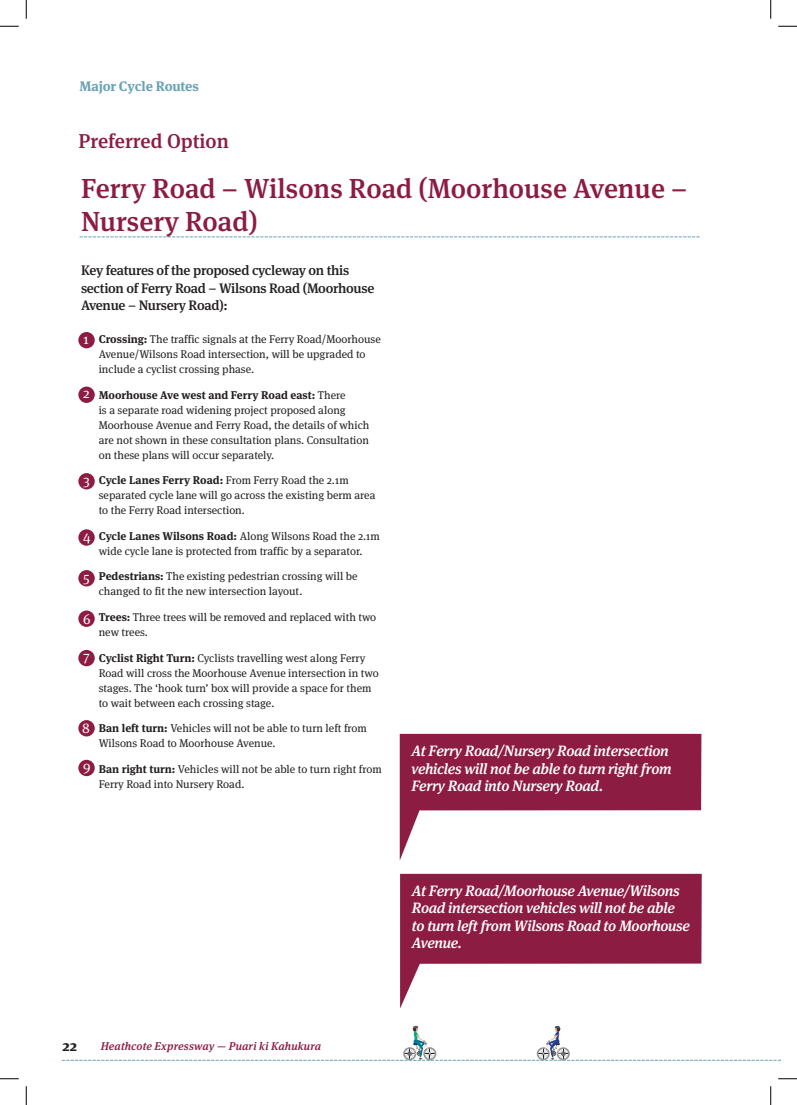
<style>
.page{position:relative;width:797px;height:1105px;background:#fff}
.page>*{position:absolute;margin:0;border:0;box-sizing:border-box;transform-origin:0 0}
.t1{font:500 27.5px/33px "Meta Serif Pro";color:#8c1c41}
.t2{font:500 20px "Meta Serif Pro";color:#8c1c41}
.Sheet_text_subhead{font:italic 500 15px/17.5px "Meta Serif Pro";letter-spacing:-.02em;color:#fff}
.t3{font:700 15px "Meta Serif Pro";color:#231f20}
.Bullet_points_in_tex{font:14.25px "Meta Serif Pro";color:#fff}
.Sheet_text_subhead-2{font:500 13.75px/17.5px "Meta Serif Pro";letter-spacing:-.02em;color:#231f20}
.t4{font:700 13.75px "Meta Serif Pro";letter-spacing:-.015em;color:#69a2b7}
.Map_body_text{font:11.25px/15px "Meta Serif Pro";color:#231f20}
.t5{font:italic 500 11.25px "Meta Serif Pro";letter-spacing:.01em;color:#8c1c41}
.s1{font-weight:700}
</style>
<div class="page">
<svg style="left:62px;top:1025px;width:719px;height:36px"></svg>
<svg style="left:80px;top:236px;width:619px;height:1px"></svg>
<div style="left:78px;top:332px;width:17px;height:16px;background:#8c1c41;border-radius:50%"></div>
<div style="left:78px;top:473px;width:17px;height:16px;background:#8c1c41;border-radius:50%"></div>
<div style="left:78px;top:387px;width:17px;height:16px;background:#8c1c41;border-radius:50%"></div>
<div style="left:78px;top:529px;width:17px;height:17px;background:#8c1c41;border-radius:50%"></div>
<div style="left:78px;top:570px;width:17px;height:16px;background:#8c1c41;border-radius:50%"></div>
<div style="left:78px;top:610px;width:17px;height:17px;background:#8c1c41;border-radius:50%"></div>
<div style="left:78px;top:650px;width:17px;height:16px;background:#8c1c41;border-radius:50%"></div>
<div style="left:78px;top:720px;width:17px;height:16px;background:#8c1c41;border-radius:50%"></div>
<div style="left:78px;top:760px;width:17px;height:16px;background:#8c1c41;border-radius:50%"></div>
<svg style="left:400px;top:734px;width:301px;height:126px;fill:#8c1c41"></svg>
<svg style="left:400px;top:874px;width:301px;height:134px;fill:#8c1c41"></svg>
<svg style="left:0;top:25px;width:19px;height:2px"></svg>
<svg style="left:778px;top:25px;width:19px;height:2px"></svg>
<svg style="left:0;top:1078px;width:19px;height:1px"></svg>
<svg style="left:778px;top:1078px;width:19px;height:1px"></svg>
<svg style="left:25px;top:0;width:2px;height:19px"></svg>
<svg style="left:25px;top:1086px;width:2px;height:19px"></svg>
<svg style="left:770px;top:0;width:1px;height:19px"></svg>
<svg style="left:770px;top:1086px;width:1px;height:19px"></svg>
<p class="t4" style="left:79px;top:75px;width:121px">Major Cycle Routes</p>
<p class="t2" style="left:78px;top:126px;width:152px">Preferred Option</p>
<p class="t1" style="left:81px;top:170px;width:607px">Ferry Road – Wilsons Road (Moorhouse Avenue –<br>Nursery Road)</p>
<p class="Sheet_text_subhead-2" style="left:81px;top:261px;width:295px">Key features of the proposed cycleway on this section of Ferry Road – Wilsons Road (Moorhouse<br>Avenue – Nursery Road):</p>
<p class="Map_body_text" style="left:99px;top:331px;width:283px"><span class="s1">Crossing:</span> The traffic signals at the Ferry Road/Moorhouse<br>Avenue/Wilsons Road intersection, will be upgraded to include a cyclist crossing phase.</p>
<p class="Map_body_text" style="left:99px;top:386px;width:272px"><span class="s1">Moorhouse Ave west and Ferry Road east:</span> There<br>is a separate road widening project proposed along Moorhouse Avenue and Ferry Road, the details of which are not shown in these consultation plans. Consultation on these plans will occur separately.</p>
<p class="Map_body_text" style="left:99px;top:472px;width:278px"><span class="s1">Cycle Lanes Ferry Road:</span> From Ferry Road the 2.1m separated cycle lane will go across the existing berm area to the Ferry Road intersection.</p>
<p class="Map_body_text" style="left:99px;top:528px;width:282px"><span class="s1">Cycle Lanes Wilsons Road:</span> Along Wilsons Road the 2.1m wide cycle lane is protected from traffic by a separator.</p>
<p class="Map_body_text" style="left:99px;top:568px;width:260px"><span class="s1">Pedestrians:</span> The existing pedestrian crossing will be changed to fit the new intersection layout.</p>
<p class="Map_body_text" style="left:99px;top:609px;width:279px"><span class="s1">Trees:</span> Three trees will be removed and replaced with two new trees.</p>
<p class="Map_body_text" style="left:99px;top:650px;width:281px"><span class="s1">Cyclist Right Turn:</span> Cyclists travelling west along Ferry Road will cross the Moorhouse Avenue intersection in two stages. The ‘hook turn’ box will provide a space for them to wait between each crossing stage.</p>
<p class="Map_body_text" style="left:99px;top:720px;width:270px"><span class="s1">Ban left turn:</span> Vehicles will not be able to turn left from<br>Wilsons Road to Moorhouse Avenue.</p>
<p class="Map_body_text" style="left:99px;top:761px;width:284px"><span class="s1">Ban right turn:</span> Vehicles will not be able to turn right from<br>Ferry Road into Nursery Road.</p>
<p class="Bullet_points_in_tex" style="left:83px;top:328px;width:7px">1</p>
<p class="Bullet_points_in_tex" style="left:83px;top:383px;width:8px">2</p>
<p class="Bullet_points_in_tex" style="left:83px;top:469px;width:8px">3</p>
<p class="Bullet_points_in_tex" style="left:83px;top:526px;width:9px">4</p>
<p class="Bullet_points_in_tex" style="left:83px;top:566px;width:8px">5</p>
<p class="Bullet_points_in_tex" style="left:83px;top:608px;width:9px">6</p>
<p class="Bullet_points_in_tex" style="left:83px;top:646px;width:8px">7</p>
<p class="Bullet_points_in_tex" style="left:82px;top:718px;width:9px">8</p>
<p class="Bullet_points_in_tex" style="left:83px;top:756px;width:9px">9</p>
<p class="Sheet_text_subhead" style="left:411px;top:741px;width:261px">At Ferry Road/Nursery Road intersection vehicles will not be able to turn right from<br>Ferry Road into Nursery Road.</p>
<h3 class="t3" style="left:62px;top:1034px;width:16px">22</h3>
<p class="t5" style="left:101px;top:1037px;width:222px">Heathcote Expressway — Puari ki Kahukura</p>
<p class="Sheet_text_subhead" style="left:412px;top:881px;width:280px">At Ferry Road/Moorhouse Avenue/Wilsons Road intersection vehicles will not be able to turn left from Wilsons Road to Moorhouse Avenue.</p>
</div>
